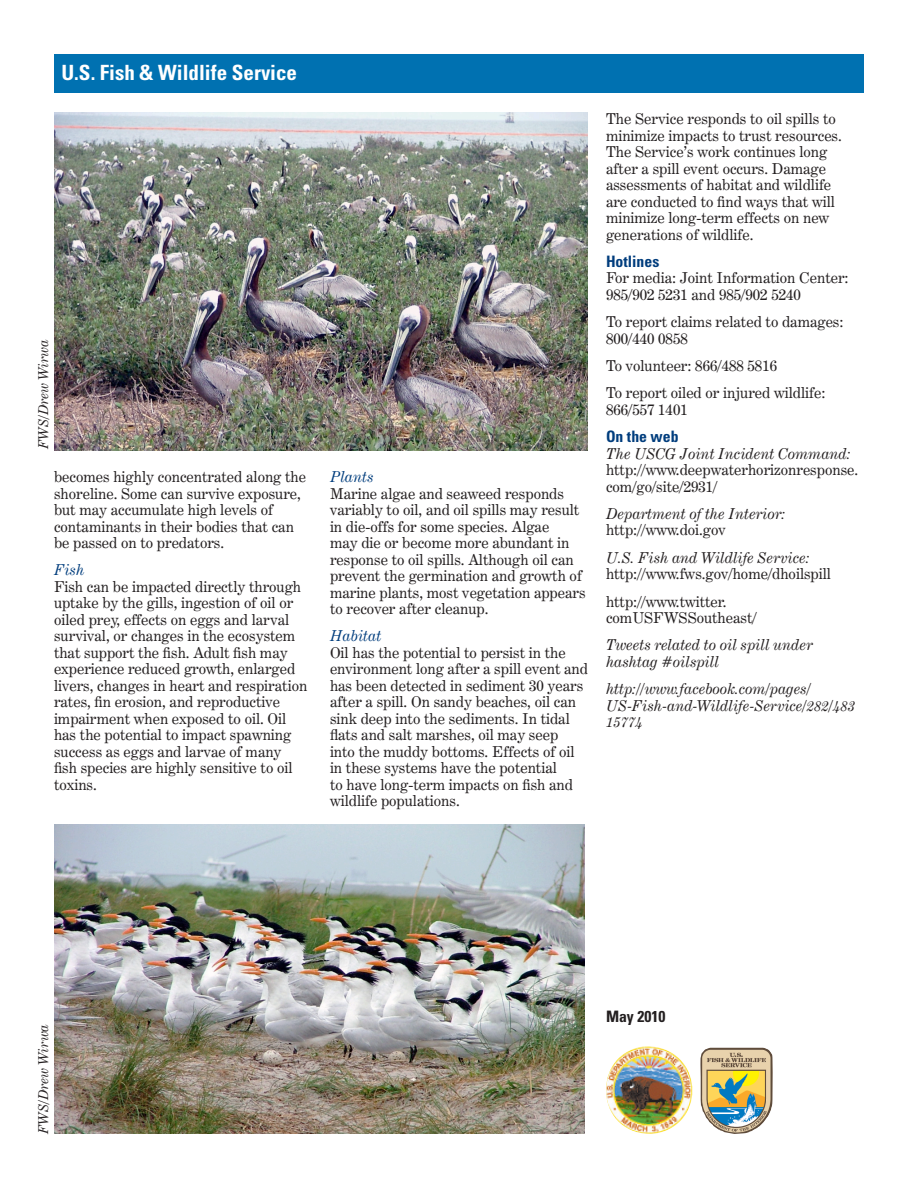
<style>
.page{position:relative;width:918px;height:1188px;background:#fff}
.page>*{position:absolute;margin:0;border:0;box-sizing:border-box;transform-origin:0 0}
.t1{font:700 condensed 21px "Univers";color:#fff}
.t2{font:700 condensed 15.75px "Univers";color:#013d7d}
.t3{font:700 condensed 15.75px "Univers";color:#231f20}
.t4{font:15px/16.5px "Century Expanded BT";color:#231f20}
.t5{font:italic 15px/16.5px "Century Expanded BT";color:#231f20}
.t6{font:italic 13.5px "Century Expanded BT";color:#231f20}
.s1{font-style:italic;color:#013d7d}
.s2{font-style:italic}
.s3{font-style:normal}
</style>
<div class="page">
<div style="left:54px;top:54px;width:810px;height:39px;background:#0071b1"></div>
<img style="left:54px;top:112px;width:534px;height:339px">
<img style="left:54px;top:825px;width:531px;height:309px">
<img style="left:606px;top:1046px;width:86px;height:88px">
<img style="left:700px;top:1047px;width:73px;height:87px">
<p class="t1" style="left:62px;top:59px;width:237px">U.S. Fish &amp; Wildlife Service</p>
<p class="t6" style="left:35px;top:449px;width:111px;rotate:-90deg">FWS/Drew Wirwa</p>
<p class="t4" style="left:54px;top:468px;width:254px">becomes highly concentrated along the shoreline. Some can survive exposure, but may accumulate high levels of contaminants in their bodies that can be passed on to predators.</p>
<p class="t4" style="left:54px;top:562px;width:255px"><span class="s1">Fish<br></span>Fish can be impacted directly through uptake by the gills, ingestion of oil or oiled prey, effects on eggs and larval survival, or changes in the ecosystem that support the fish. Adult fish may experience reduced growth, enlarged livers, changes in heart and respiration rates, fin erosion, and reproductive impairment when exposed to oil. Oil has the potential to impact spawning success as eggs and larvae of many fish species are highly sensitive to oil toxins.</p>
<p class="t4" style="left:330px;top:468px;width:257px"><span class="s1">Plants<br></span>Marine algae and seaweed responds variably to oil, and oil spills may result in die-offs for some species. Algae<br>may die or become more abundant in response to oil spills. Although oil can prevent the germination and growth of marine plants, most vegetation appears to recover after cleanup.</p>
<p class="t4" style="left:330px;top:628px;width:260px"><span class="s1">Habitat<br></span>Oil has the potential to persist in the environment long after a spill event and has been detected in sediment 30 years after a spill. On sandy beaches, oil can sink deep into the sediments. In tidal flats and salt marshes, oil may seep<br>into the muddy bottoms. Effects of oil in these systems have the potential<br>to have long-term impacts on fish and wildlife populations.</p>
<p class="t4" style="left:606px;top:110px;width:237px">The Service responds to oil spills to minimize impacts to trust resources.<br>The Service’s work continues long after a spill event occurs. Damage assessments of habitat and wildlife are conducted to find ways that will minimize long-term effects on new generations of wildlife.</p>
<p class="t2" style="left:606px;top:252px;width:55px">Hotlines</p>
<p class="t4" style="left:606px;top:270px;width:244px">For media: Joint Information Center:<br>985/902 5231 and 985/902 5240</p>
<p class="t4" style="left:606px;top:313px;width:239px">To report claims related to damages:<br>800/440 0858</p>
<p class="t4" style="left:606px;top:352px;width:221px;line-height:27.3px">To volunteer: 866/488 5816<br>To report oiled or injured wildlife:</p>
<p class="t4" style="left:606px;top:401px;width:83px">866/557 1401</p>
<p class="t2" style="left:606px;top:427px;width:74px">On the web</p>
<p class="t4" style="left:606px;top:445px;width:254px"><span class="s2">The USCG Joint Incident Command: </span>http://www.deepwaterhorizonresponse. com/go/site/2931/</p>
<p class="t5" style="left:606px;top:505px;width:181px">Department of the Interior: <span class="s3">http://www.doi.gov</span></p>
<p class="t4" style="left:606px;top:549px;width:227px"><span class="s2">U.S. Fish and Wildlife Service: </span>http://www.fws.gov/home/dhoilspill</p>
<p class="t4" style="left:606px;top:593px;width:152px">http://www.twitter. comUSFWSSoutheast/</p>
<p class="t5" style="left:606px;top:637px;width:208px">Tweets related to oil spill under hashtag #oilspill</p>
<p class="t5" style="left:606px;top:680px;width:251px">http://www.facebook.com/pages/<br>US-Fish-and-Wildlife-Service/282/483<br>15774</p>
<p class="t6" style="left:35px;top:1134px;width:111px;rotate:-90deg">FWS/Drew Wirwa</p>
<p class="t3" style="left:606px;top:1007px;width:61px">May 2010</p>
</div>
